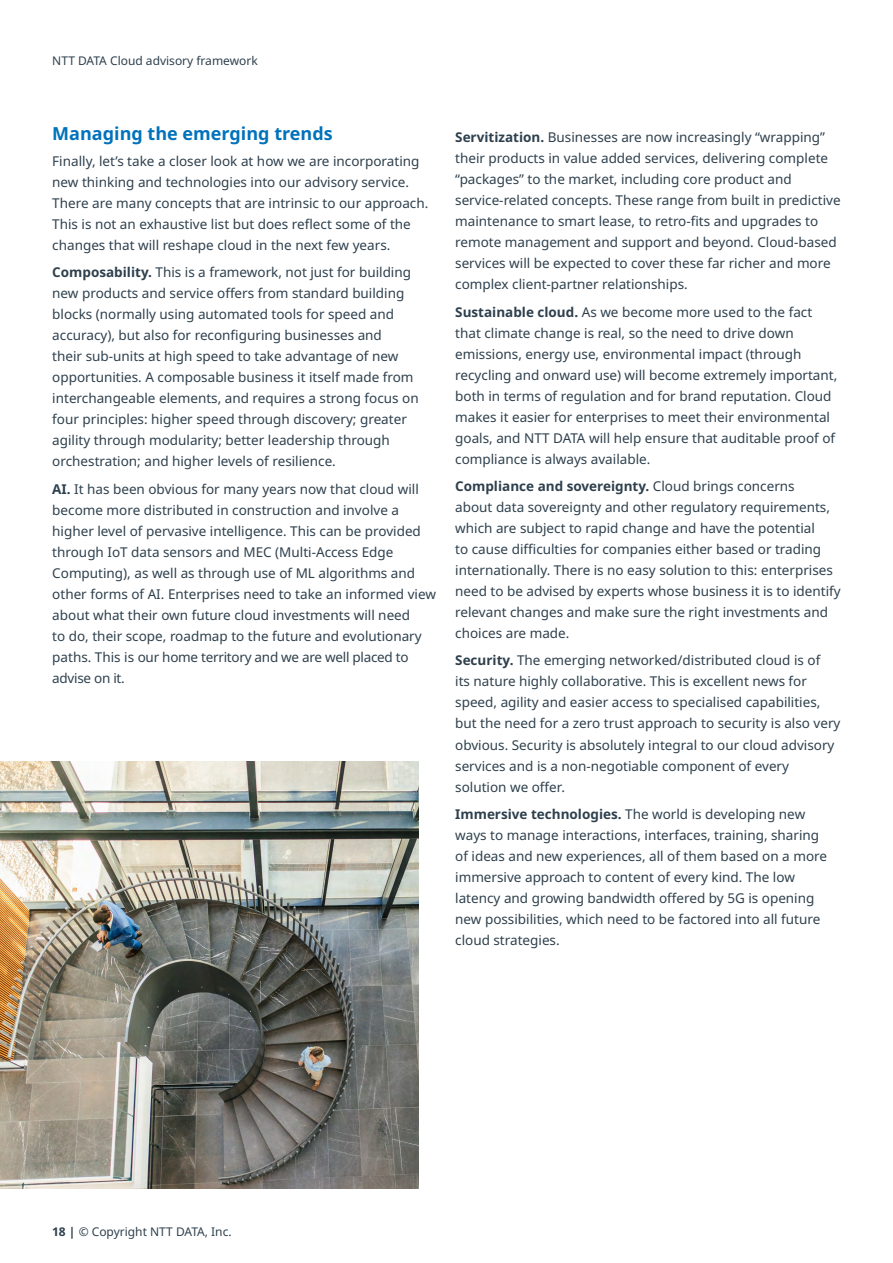
<style>
.page{position:relative;width:893px;height:1263px;background:#fff}
.page>*{position:absolute;margin:0;border:0;box-sizing:border-box;transform-origin:0 0}
.t1{font:700 18px "Noto Sans";color:#0072bc}
.t2{font:13.5px/21px "Noto Sans";color:#2e404d}
.t3{font:12px "Noto Sans";color:#2e404d}
.s1{font-weight:700}
</style>
<div class="page">
<img style="left:0;top:761px;width:418px;height:427px">
<p class="t3" style="left:52px;top:52px;width:207px">NTT DATA Cloud advisory framework</p>
<h1 class="t1" style="left:52px;top:121px;width:282px">Managing the emerging trends</h1>
<p class="t2" style="left:52px;top:151px;width:378px">Finally, let’s take a closer look at how we are incorporating new thinking and technologies into our advisory service.<br>There are many concepts that are intrinsic to our approach.<br>This is not an exhaustive list but does reflect some of the changes that will reshape cloud in the next few years.</p>
<p class="t2" style="left:52px;top:262px;width:368px"><span class="s1">Composability.</span> This is a framework, not just for building new products and service offers from standard building blocks (normally using automated tools for speed and accuracy), but also for reconfiguring businesses and<br>their sub-units at high speed to take advantage of new opportunities. A composable business it itself made from interchangeable elements, and requires a strong focus on four principles: higher speed through discovery; greater agility through modularity; better leadership through orchestration; and higher levels of resilience.</p>
<p class="t2" style="left:52px;top:478px;width:385px"><span class="s1">AI.</span> It has been obvious for many years now that cloud will become more distributed in construction and involve a higher level of pervasive intelligence. This can be provided through IoT data sensors and MEC (Multi-Access Edge Computing), as well as through use of ML algorithms and other forms of AI. Enterprises need to take an informed view about what their own future cloud investments will need<br>to do, their scope, roadmap to the future and evolutionary paths. This is our home territory and we are well placed to advise on it.</p>
<p class="t2" style="left:455px;top:127px;width:387px"><span class="s1">Servitization.</span> Businesses are now increasingly “wrapping” their products in value added services, delivering complete “packages” to the market, including core product and service-related concepts. These range from built in predictive maintenance to smart lease, to retro-fits and upgrades to remote management and support and beyond. Cloud-based services will be expected to cover these far richer and more complex client-partner relationships.</p>
<p class="t2" style="left:455px;top:301px;width:384px"><span class="s1">Sustainable cloud.</span> As we become more used to the fact that climate change is real, so the need to drive down emissions, energy use, environmental impact (through recycling and onward use) will become extremely important, both in terms of regulation and for brand reputation. Cloud makes it easier for enterprises to meet their environmental goals, and NTT DATA will help ensure that auditable proof of compliance is always available.</p>
<p class="t2" style="left:455px;top:476px;width:387px"><span class="s1">Compliance and sovereignty.</span> Cloud brings concerns<br>about data sovereignty and other regulatory requirements, which are subject to rapid change and have the potential<br>to cause difficulties for companies either based or trading internationally. There is no easy solution to this: enterprises need to be advised by experts whose business it is to identify relevant changes and make sure the right investments and choices are made.</p>
<p class="t2" style="left:455px;top:650px;width:387px"><span class="s1">Security.</span> The emerging networked/distributed cloud is of<br>its nature highly collaborative. This is excellent news for speed, agility and easier access to specialised capabilities, but the need for a zero trust approach to security is also very obvious. Security is absolutely integral to our cloud advisory services and is a non-negotiable component of every solution we offer.</p>
<p class="t2" style="left:455px;top:804px;width:373px"><span class="s1">Immersive technologies.</span> The world is developing new ways to manage interactions, interfaces, training, sharing of ideas and new experiences, all of them based on a more immersive approach to content of every kind. The low latency and growing bandwidth offered by 5G is opening new possibilities, which need to be factored into all future cloud strategies.</p>
<p class="t3" style="left:52px;top:1223px;width:181px"><span class="s1">18 |</span> © Copyright NTT DATA, Inc.</p>
</div>
